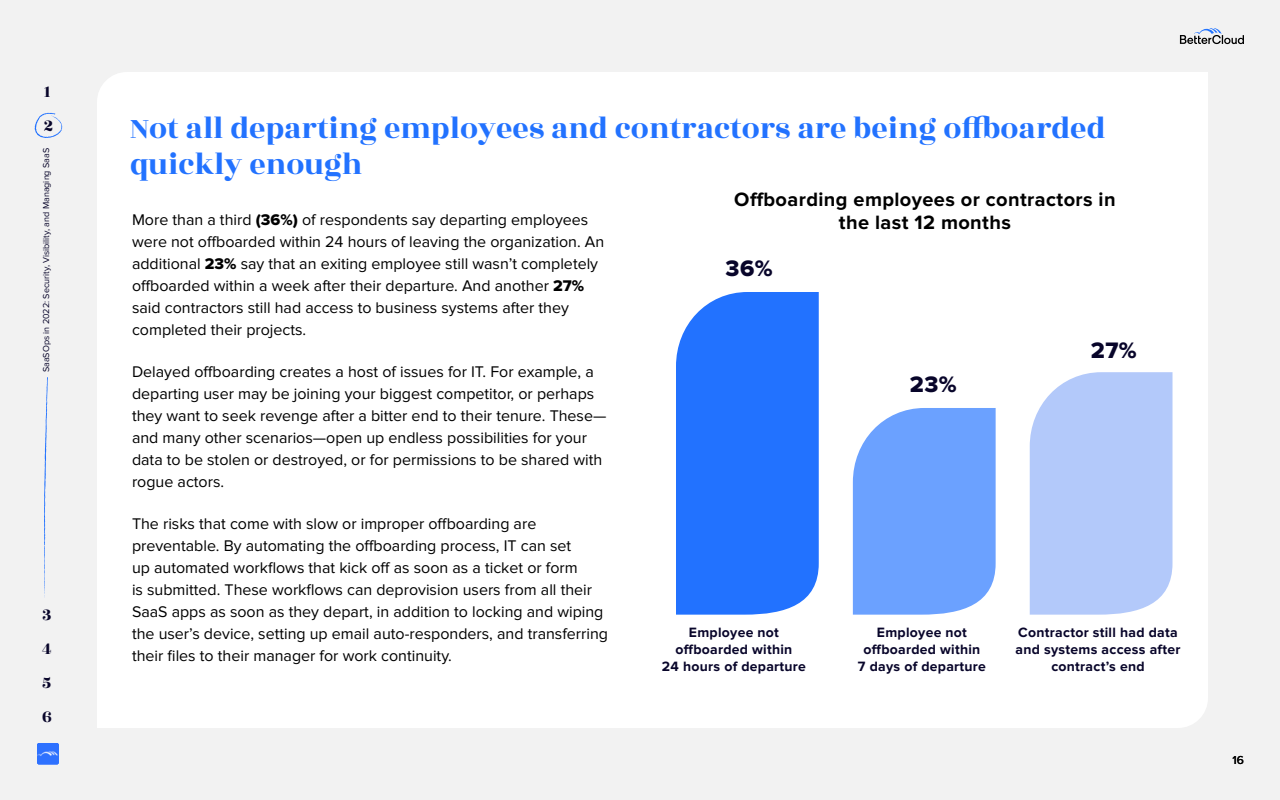
<style>
.page{position:relative;width:1280px;height:800px;background:#f2f2f2}
.page>*{position:absolute;margin:0;border:0;box-sizing:border-box;transform-origin:0 0}
.t1{font:32px/36px "Rozha One";color:#2272ff}
.t2{font:23.2px "Proxima Nova Extrabld";color:#08052a}
.t3{font:700 20px/23.1px "Proxima Nova";letter-spacing:.02em;color:#000;text-align:center}
.t4{font:18px/34px "Rozha One";color:#08052a}
.t5{font:16px/22px "Proxima Nova";color:#000}
.t6{font:700 14px/17px "Proxima Nova";letter-spacing:.02em;color:#08052a;text-align:center}
.t7{font:500 12px "Proxima Nova";color:#000}
.t8{font:9px "Proxima Nova";color:#08052a}
.s1{font-family:"Proxima Nova Extrabld"}
</style>
<div class="page">
<img style="left:37px;top:743px;width:22px;height:21px">
<svg style="left:1180px;top:28px;width:64px;height:16px"></svg>
<div style="left:97px;top:72px;width:1111px;height:656px;background:#fff"></div>
<svg style="left:44px;top:377px;width:4px;height:221px"></svg>
<svg style="left:35px;top:113px;width:28px;height:25px"></svg>
<div style="left:676px;top:292px;width:143px;height:323px;background:#2272ff"></div>
<svg style="left:853px;top:408px;width:143px;height:207px;background:#74a6ff"></svg>
<div style="left:1030px;top:372px;width:143px;height:243px;background:#b3c9fa"></div>
<p class="t4" style="left:44px;top:75px;width:11px">1<br>2</p>
<p class="t8" style="left:41px;top:372px;width:226px;rotate:-90deg">SaaSOps in 2022: Security, Visibility, and Managing SaaS</p>
<p class="t4" style="left:42px;top:598px;width:11px;text-align:justify">3<br>4<br>5<br>6</p>
<h1 class="t1" style="left:130px;top:111px;width:977px">Not all departing employees and contractors are being offboarded quickly enough</h1>
<p class="t5" style="left:132px;top:209px;width:474px">More than a third <span class="s1">(36%)</span> of respondents say departing employees were not offboarded within 24 hours of leaving the organization. An additional <span class="s1">23%</span> say that an exiting employee still wasn’t completely offboarded within a week after their departure. And another <span class="s1">27% </span>said contractors still had access to business systems after they completed their projects.</p>
<p class="t5" style="left:132px;top:361px;width:476px">Delayed offboarding creates a host of issues for IT. For example, a departing user may be joining your biggest competitor, or perhaps they want to seek revenge after a bitter end to their tenure. These— and many other scenarios—open up endless possibilities for your data to be stolen or destroyed, or for permissions to be shared with rogue actors.</p>
<p class="t5" style="left:132px;top:513px;width:478px">The risks that come with slow or improper offboarding are preventable. By automating the offboarding process, IT can set<br>up automated workflows that kick off as soon as a ticket or form<br>is submitted. These workflows can deprovision users from all their SaaS apps as soon as they depart, in addition to locking and wiping the user’s device, setting up email auto-responders, and transferring their files to their manager for work continuity.</p>
<p class="t3" style="left:734px;top:188px;width:383px">Offboarding employees or contractors in the last 12 months</p>
<h2 class="t2" style="left:726px;top:255px;width:49px">36%</h2>
<h2 class="t2" style="left:1091px;top:337px;width:47px">27%</h2>
<h2 class="t2" style="left:910px;top:371px;width:48px">23%</h2>
<p class="t6" style="left:662px;top:624px;width:146px">Employee not offboarded within<br>24 hours of departure</p>
<p class="t6" style="left:858px;top:624px;width:130px">Employee not offboarded within<br>7 days of departure</p>
<p class="t6" style="left:1015px;top:624px;width:167px">Contractor still had data and systems access after contract’s end</p>
<p class="t7" style="left:1233px;top:752px;width:13px">16</p>
</div>
